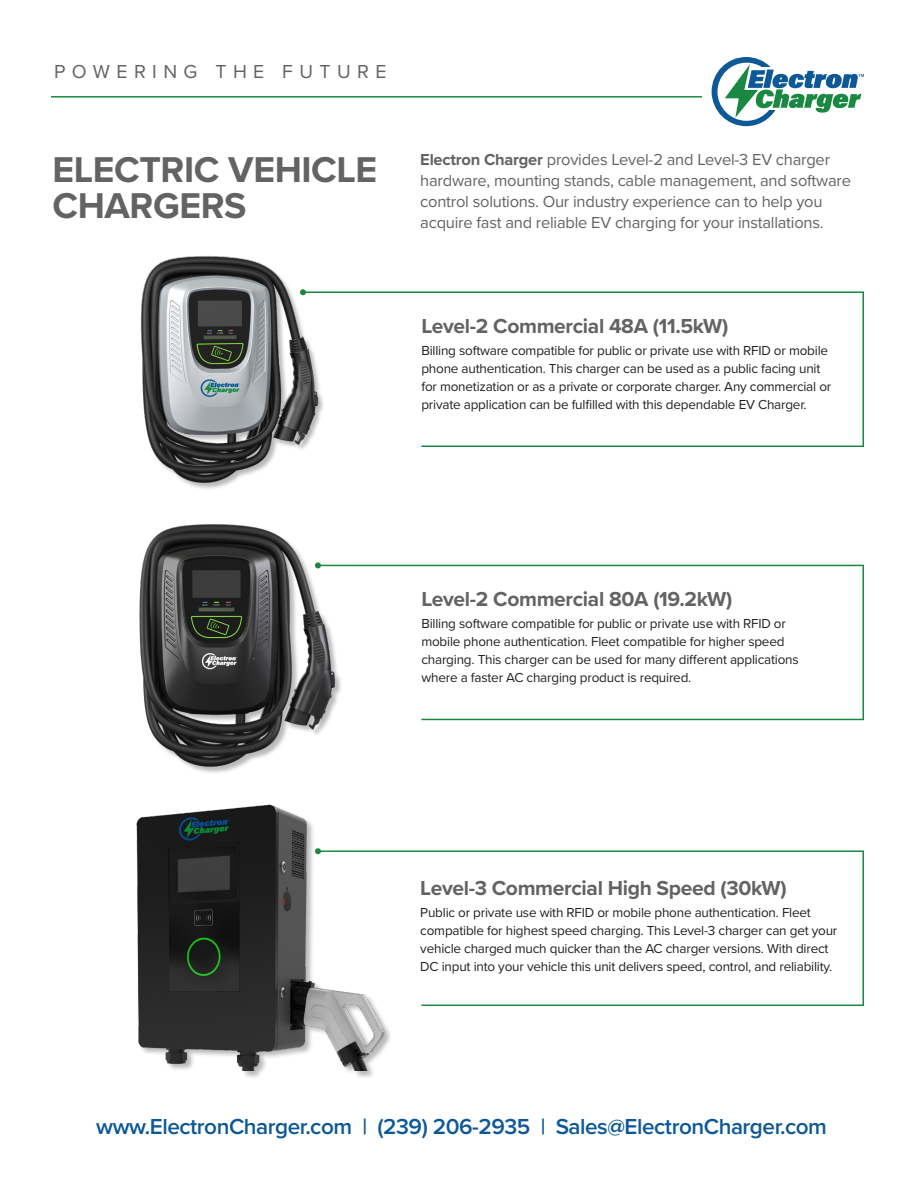
<style>
.page{position:relative;width:918px;height:1188px;background:#fff}
.page>*{position:absolute;margin:0;border:0;box-sizing:border-box;transform-origin:0 0}
.t1{font:700 37.2px/36px "Proxima Nova";letter-spacing:-.01em;color:#636366}
.t2{font:600 22.5px "Proxima Nova";letter-spacing:-.02em;color:#0d5897}
.t3{font:700 21px "Proxima Nova";letter-spacing:-.015em;color:#636366}
.t4{font:19.5px "Proxima Nova";letter-spacing:.33em;color:#636366}
.t5{font:16.5px/21px "Proxima Nova";letter-spacing:-.015em;color:#636366}
.t6{font:13.5px/18px "Proxima Nova";letter-spacing:-.015em;color:#231f20}
.s1{font-weight:700}
</style>
<div class="page">
<svg style="left:712px;top:57px;width:152px;height:69px"></svg>
<hr style="left:51px;top:96px;width:651px;height:2px;background:#198942">
<hr style="left:303px;top:291px;width:561px;height:2px;background:#198942">
<hr style="left:421px;top:446px;width:443px;height:1px;background:#198942">
<hr style="left:862px;top:292px;width:2px;height:154px;background:#198942">
<hr style="left:318px;top:565px;width:546px;height:1px;background:#198942">
<hr style="left:421px;top:719px;width:443px;height:1px;background:#198942">
<hr style="left:862px;top:565px;width:2px;height:154px;background:#198942">
<hr style="left:318px;top:850px;width:546px;height:2px;background:#198942">
<hr style="left:421px;top:1005px;width:443px;height:1px;background:#198942">
<hr style="left:862px;top:851px;width:2px;height:154px;background:#198942">
<img style="left:140px;top:255px;width:185px;height:234px">
<img style="left:139px;top:524px;width:208px;height:249px">
<div style="left:137px;top:805px;width:255px;height:274px;background:#231f20;opacity:.31"></div>
<img style="left:136px;top:804px;width:285px;height:267px">
<p class="t4" style="left:54px;top:57px;width:334px">POWERING THE FUTURE</p>
<p class="t1" style="left:52px;top:150px;width:326px">ELECTRIC VEHICLE<br>CHARGERS</p>
<p class="t5" style="left:420px;top:149px;width:432px"><span class="s1">Electron Charger</span> provides Level-2 and Level-3 EV charger hardware, mounting stands, cable management, and software control solutions. Our industry experience can to help you acquire fast and reliable EV charging for your installations.</p>
<p class="t3" style="left:421px;top:310px;width:309px">Level-2 Commercial 48A (11.5kW)</p>
<p class="t6" style="left:421px;top:341px;width:411px">Billing software compatible for public or private use with RFID or mobile phone authentication. This charger can be used as a public facing unit for monetization or as a private or corporate charger. Any commercial or private application can be fulfilled with this dependable EV Charger.</p>
<p class="t3" style="left:421px;top:583px;width:313px">Level-2 Commercial 80A (19.2kW)</p>
<p class="t6" style="left:421px;top:614px;width:379px">Billing software compatible for public or private use with RFID or mobile phone authentication. Fleet compatible for higher speed charging. This charger can be used for many different applications where a faster AC charging product is required.</p>
<p class="t3" style="left:420px;top:872px;width:368px">Level-3 Commercial High Speed (30kW)</p>
<p class="t6" style="left:420px;top:903px;width:419px">Public or private use with RFID or mobile phone authentication. Fleet compatible for highest speed charging. This Level-3 charger can get your vehicle charged much quicker than the AC charger versions. With direct DC input into your vehicle this unit delivers speed, control, and reliability.</p>
<p class="t2" style="left:96px;top:1109px;width:732px">www.ElectronCharger.com | (239) 206-2935 | Sales@ElectronCharger.com</p>
</div>
